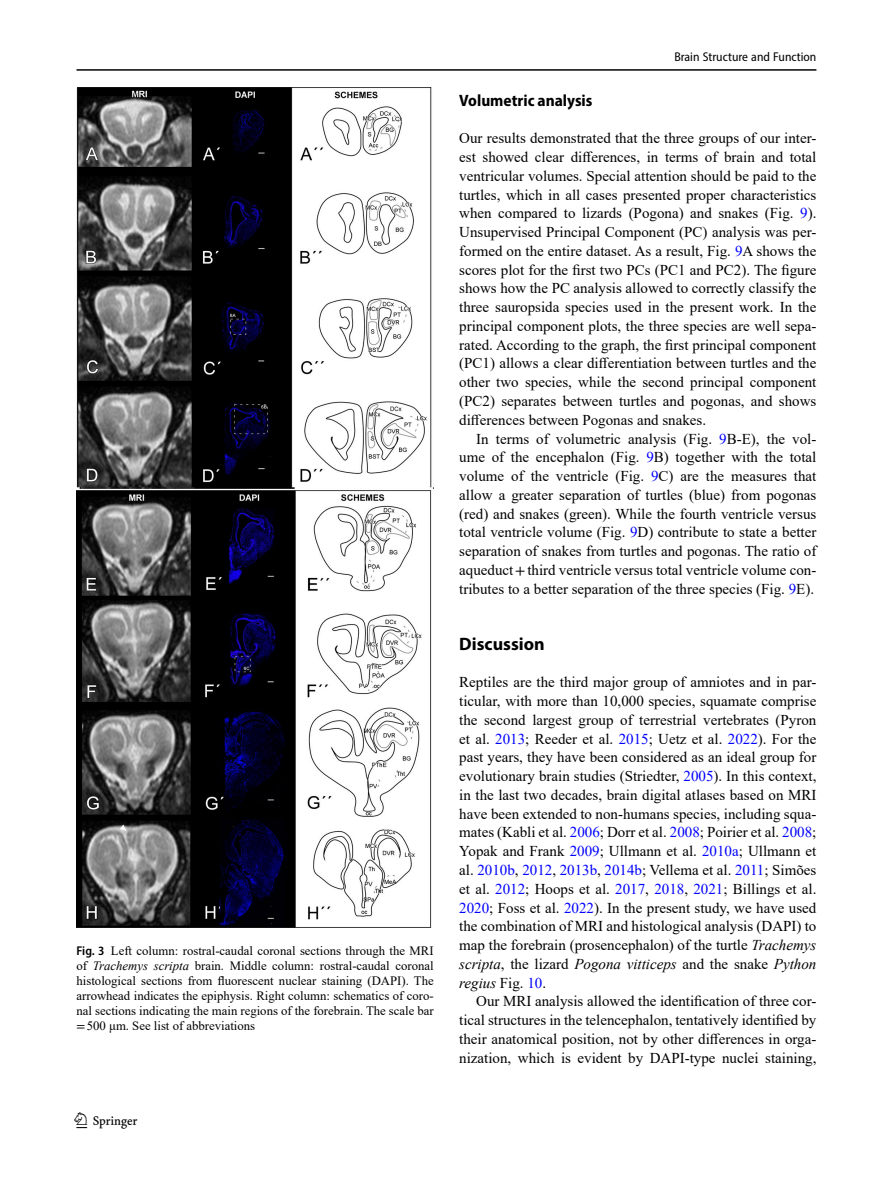
<style>
.page{position:relative;width:893px;height:1187px;background:#fff}
.page>*{position:absolute;margin:0;border:0;box-sizing:border-box;transform-origin:0 0}
.t1{font:22.5px "Springnew";color:#000}
.Head_1{font:700 18px "Myriad Pro";color:#000}
.Head_2{font:700 semi-condensed 16.5px "Myriad Pro";color:#000}
.Body_Text{font:15px/18.8px "Times New Roman";color:#000;text-align:justify}
.Body_Text_Indent{font:15px/18.8px "Times New Roman";color:#000;text-align:justify}
.Figure_Caption{font:12.75px/15px "Times New Roman";color:#000;text-align:justify}
.t2{font:semi-condensed 12.75px "Myriad Pro";color:#000}
.s1{font-family:"Myriad Pro";font-weight:600;font-stretch:semi-condensed}
.s2{font-style:italic}
.s3{font-family:"STIX"}
.s4{color:#00f}
</style>
<div class="page">
<hr style="left:77px;top:69px;width:739px;height:2px;background:#000">
<img style="left:77px;top:87px;width:357px;height:840px">
<p class="Figure_Caption" style="left:77px;top:942px;width:359px"><span class="s1">Fig. 3</span> Left column: rostral-caudal coronal sections through the MRI of <span class="s2">Trachemys scripta</span> brain. Middle column: rostral-caudal coronal histological sections from fluorescent nuclear staining (DAPI). The arrowhead indicates the epiphysis. Right column: schematics of coro&shy;nal sections indicating the main regions of the forebrain. The scale bar <span class="s3">=</span>500 μm. See list of abbreviations</p>
<h1 class="t1" style="left:77px;top:1107px;width:63px">1 3</h1>
<p class="t2" style="left:674px;top:49px;width:144px">Brain Structure and Function</p>
<p class="Head_2" style="left:459px;top:90px;width:135px">Volumetric analysis</p>
<p class="Body_Text" style="left:459px;top:128px;width:359px">Our results demonstrated that the three groups of our inter&shy;est showed clear differences, in terms of brain and total ventricular volumes. Special attention should be paid to the turtles, which in all cases presented proper characteristics when compared to lizards (Pogona) and snakes (Fig. <span class="s4">9</span>).<br>Unsupervised Principal Component (PC) analysis was per&shy;formed on the entire dataset. As a result, Fig. <span class="s4">9</span>A shows the scores plot for the first two PCs (PC1 and PC2). The figure shows how the PC analysis allowed to correctly classify the three sauropsida species used in the present work. In the principal component plots, the three species are well sepa&shy;rated. According to the graph, the first principal component (PC1) allows a clear differentiation between turtles and the other two species, while the second principal component (PC2) separates between turtles and pogonas, and shows differences between Pogonas and snakes.</p>
<p class="Body_Text_Indent" style="left:459px;top:428px;width:359px;text-indent:17px">In terms of volumetric analysis (Fig. <span class="s4">9</span>B-E), the vol&shy;ume of the encephalon (Fig. <span class="s4">9</span>B) together with the total volume of the ventricle (Fig. <span class="s4">9</span>C) are the measures that allow a greater separation of turtles (blue) from pogonas (red) and snakes (green). While the fourth ventricle versus total ventricle volume (Fig. <span class="s4">9</span>D) contribute to state a better separation of snakes from turtles and pogonas. The ratio of aqueduct<span class="s3">+</span>third ventricle versus total ventricle volume con&shy;tributes to a better separation of the three species (Fig. <span class="s4">9</span>E).</p>
<p class="Head_1" style="left:459px;top:632px;width:87px">Discussion</p>
<p class="Body_Text" style="left:459px;top:672px;width:359px">Reptiles are the third major group of amniotes and in par&shy;ticular, with more than 10,000 species, squamate comprise the second largest group of terrestrial vertebrates (Pyron et al. <span class="s4">2013</span>; Reeder et al. <span class="s4">2015</span>; Uetz et al. <span class="s4">2022</span>). For the past years, they have been considered as an ideal group for evolutionary brain studies (Striedter, <span class="s4">2005</span>). In this context, in the last two decades, brain digital atlases based on MRI have been extended to non-humans species, including squa&shy;mates (Kabli et al. <span class="s4">2006</span>; Dorr et al. <span class="s4">2008</span>; Poirier et al. <span class="s4">2008</span>; Yopak and Frank <span class="s4">2009</span>; Ullmann et al. <span class="s4">2010a</span>; Ullmann et al. <span class="s4">2010b</span>, <span class="s4">2012</span>, <span class="s4">2013b</span>, <span class="s4">2014b</span>; Vellema et al. <span class="s4">2011</span>; Simões et al. <span class="s4">2012</span>; Hoops et al. <span class="s4">2017</span>, <span class="s4">2018</span>, <span class="s4">2021</span>; Billings et al.<br><span class="s4">2020</span>; Foss et al. <span class="s4">2022</span>). In the present study, we have used the combination of MRI and histological analysis (DAPI) to map the forebrain (prosencephalon) of the turtle <span class="s2">Trachemys scripta</span>, the lizard <span class="s2">Pogona vitticeps</span> and the snake <span class="s2">Python regius</span> Fig. <span class="s4">10</span>.</p>
<p class="Body_Text_Indent" style="left:459px;top:991px;width:359px;text-indent:17px">Our MRI analysis allowed the identification of three cor&shy;tical structures in the telencephalon, tentatively identified by their anatomical position, not by other differences in orga&shy;nization, which is evident by DAPI-type nuclei staining,</p>
</div>
